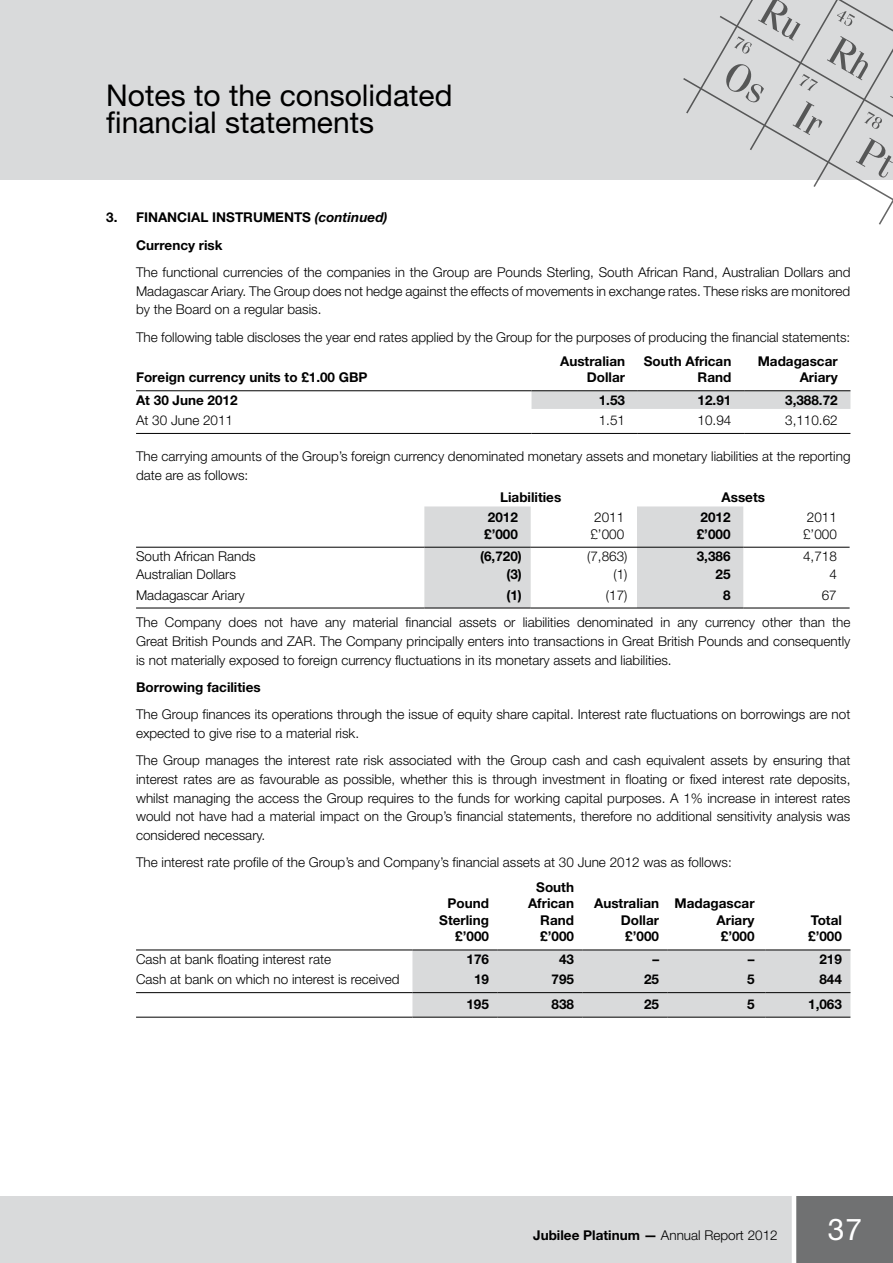
<style>
.page{position:relative;width:893px;height:1263px;background:#fff}
.page>*{position:absolute;margin:0;border:0;box-sizing:border-box;transform-origin:0 0}
.t1{font:30px/27px "Helvetica Neue LT Std";color:#000}
.t2{font:30px "Helvetica Neue LT Std";color:#fff}
.t3{font:300 13.5px/18.8px "Helvetica Neue LT Std";color:#000}
.t4{font:700 13.5px/16.5px "Helvetica Neue LT Std";color:#000;text-align:right}
.s1{font-style:italic}
.s2{font-weight:300}
</style>
<div class="page">
<div style="left:0;top:0;width:893px;height:180px;background:#d9dadb"></div>
<div style="left:0;top:1196px;width:893px;height:67px;background:#d9dadb"></div>
<svg style="left:683px;top:0;width:210px;height:225px"></svg>
<div style="left:794px;top:1196px;width:99px;height:67px;background:#707172"></div>
<hr style="left:792px;top:1190px;width:4px;height:73px;background:#fff">
<div style="left:531px;top:391px;width:319px;height:18px;background:#d9dadb"></div>
<hr style="left:136px;top:390px;width:395px;height:1px;background:#000">
<hr style="left:531px;top:390px;width:107px;height:1px;background:#000">
<hr style="left:638px;top:390px;width:106px;height:1px;background:#000">
<hr style="left:744px;top:390px;width:106px;height:1px;background:#000">
<hr style="left:136px;top:433px;width:395px;height:1px;background:#000">
<hr style="left:531px;top:433px;width:107px;height:1px;background:#000">
<hr style="left:638px;top:433px;width:106px;height:1px;background:#000">
<hr style="left:744px;top:433px;width:106px;height:1px;background:#000">
<svg style="left:424px;top:506px;width:319px;height:102px"></svg>
<hr style="left:136px;top:547px;width:288px;height:1px;background:#000">
<hr style="left:424px;top:547px;width:107px;height:1px;background:#000">
<hr style="left:531px;top:547px;width:106px;height:1px;background:#000">
<hr style="left:637px;top:547px;width:106px;height:1px;background:#000">
<hr style="left:743px;top:547px;width:107px;height:1px;background:#000">
<hr style="left:136px;top:608px;width:288px;height:1px;background:#000">
<hr style="left:424px;top:608px;width:107px;height:1px;background:#000">
<hr style="left:531px;top:608px;width:106px;height:1px;background:#000">
<hr style="left:637px;top:608px;width:106px;height:1px;background:#000">
<hr style="left:743px;top:608px;width:107px;height:1px;background:#000">
<div style="left:412px;top:950px;width:438px;height:67px;background:#d9dadb"></div>
<hr style="left:136px;top:949px;width:276px;height:1px;background:#000">
<hr style="left:412px;top:949px;width:85px;height:1px;background:#000">
<hr style="left:497px;top:949px;width:86px;height:1px;background:#000">
<hr style="left:583px;top:949px;width:85px;height:1px;background:#000">
<hr style="left:668px;top:949px;width:97px;height:1px;background:#000">
<hr style="left:765px;top:949px;width:85px;height:1px;background:#000">
<hr style="left:136px;top:992px;width:276px;height:1px;background:#000">
<hr style="left:412px;top:992px;width:85px;height:1px;background:#000">
<hr style="left:497px;top:992px;width:86px;height:1px;background:#000">
<hr style="left:583px;top:992px;width:85px;height:1px;background:#000">
<hr style="left:668px;top:992px;width:97px;height:1px;background:#000">
<hr style="left:765px;top:992px;width:85px;height:1px;background:#000">
<hr style="left:136px;top:1017px;width:276px;height:1px;background:#000">
<hr style="left:412px;top:1017px;width:85px;height:1px;background:#000">
<hr style="left:497px;top:1017px;width:86px;height:1px;background:#000">
<hr style="left:583px;top:1017px;width:85px;height:1px;background:#000">
<hr style="left:668px;top:1017px;width:97px;height:1px;background:#000">
<hr style="left:765px;top:1017px;width:85px;height:1px;background:#000">
<h1 class="t1" style="left:106px;top:82px;width:348px">Notes to the consolidated financial statements</h1>
<p class="t4" style="left:136px;top:203px;width:253px;line-height:27.3px;text-align:left;text-indent:-30px">3. FINANCIAL INSTRUMENTS <span class="s1">(continued)<br></span>Currency risk</p>
<p class="t3" style="left:136px;top:262px;width:716px;text-align:justify">The functional currencies of the companies in the Group are Pounds Sterling, South African Rand, Australian Dollars and Madagascar Ariary. The Group does not hedge against the effects of movements in exchange rates. These risks are monitored by the Board on a regular basis.</p>
<p class="t3" style="left:136px;top:327px;width:716px">The following table discloses the year end rates applied by the Group for the purposes of producing the financial statements:</p>
<p class="t4" style="left:136px;top:369px;width:233px">Foreign currency units to £1.00 GBP</p>
<p class="t4" style="left:560px;top:353px;width:66px">Australian<br>Dollar</p>
<p class="t4" style="left:644px;top:353px;width:89px">South African<br>Rand</p>
<p class="t4" style="left:758px;top:353px;width:81px">Madagascar<br>Ariary</p>
<p class="t4" style="left:136px;top:391px;width:103px">At 30 June 2012</p>
<p class="t4" style="left:599px;top:391px;width:28px">1.53</p>
<p class="t4" style="left:698px;top:391px;width:35px">12.91</p>
<p class="t4" style="left:785px;top:391px;width:54px">3,388.72</p>
<p class="t3" style="left:136px;top:410px;width:99px">At 30 June 2011</p>
<p class="t3" style="left:599px;top:410px;width:28px">1.51</p>
<p class="t3" style="left:698px;top:410px;width:35px">10.94</p>
<p class="t3" style="left:785px;top:410px;width:54px">3,110.62</p>
<p class="t3" style="left:136px;top:447px;width:716px">The carrying amounts of the Group’s foreign currency denominated monetary assets and monetary liabilities at the reporting date are as follows:</p>
<p class="t4" style="left:500px;top:489px;width:63px">Liabilities</p>
<p class="t4" style="left:722px;top:489px;width:45px">Assets</p>
<p class="t4" style="left:484px;top:509px;width:35px;text-align:left">2012 £’000</p>
<p class="t3" style="left:590px;top:509px;width:35px;line-height:16.2px">2011 £’000</p>
<p class="t4" style="left:697px;top:509px;width:35px;text-align:left">2012 £’000</p>
<p class="t3" style="left:803px;top:509px;width:35px;line-height:16.2px">2011 £’000</p>
<p class="t3" style="left:136px;top:547px;width:121px">South African Rands</p>
<p class="t4" style="left:480px;top:548px;width:43px">(6,720)</p>
<p class="t3" style="left:587px;top:547px;width:42px">(7,863)</p>
<p class="t4" style="left:697px;top:548px;width:35px">3,386</p>
<p class="t3" style="left:803px;top:547px;width:35px">4,718</p>
<p class="t3" style="left:136px;top:565px;width:102px">Australian Dollars</p>
<p class="t4" style="left:506px;top:566px;width:17px">(3)</p>
<p class="t3" style="left:613px;top:565px;width:16px">(1)</p>
<p class="t4" style="left:715px;top:566px;width:17px">25</p>
<p class="t3" style="left:829px;top:565px;width:9px">4</p>
<p class="t3" style="left:136px;top:585px;width:110px">Madagascar Ariary</p>
<p class="t4" style="left:506px;top:586px;width:17px">(1)</p>
<p class="t3" style="left:606px;top:585px;width:23px">(17)</p>
<p class="t4" style="left:723px;top:586px;width:9px">8</p>
<p class="t3" style="left:136px;top:581px;width:716px;line-height:27.6px;text-indent:686px">67<br>The Company does not have any material financial assets or liabilities denominated in any currency other than the</p>
<p class="t3" style="left:136px;top:631px;width:716px">Great British Pounds and ZAR. The Company principally enters into transactions in Great British Pounds and consequently is not materially exposed to foreign currency fluctuations in its monetary assets and liabilities.</p>
<p class="t4" style="left:136px;top:678px;width:126px">Borrowing facilities</p>
<p class="t3" style="left:136px;top:705px;width:716px">The Group finances its operations through the issue of equity share capital. Interest rate fluctuations on borrowings are not expected to give rise to a material risk.</p>
<p class="t3" style="left:136px;top:751px;width:716px;text-align:justify">The Group manages the interest rate risk associated with the Group cash and cash equivalent assets by ensuring that interest rates are as favourable as possible, whether this is through investment in floating or fixed interest rate deposits, whilst managing the access the Group requires to the funds for working capital purposes. A 1% increase in interest rates would not have had a material impact on the Group’s financial statements, therefore no additional sensitivity analysis was considered necessary.</p>
<p class="t3" style="left:136px;top:853px;width:597px">The interest rate profile of the Group’s and Company’s financial assets at 30 June 2012 was as follows:</p>
<p class="t4" style="left:439px;top:895px;width:51px">Pound<br>Sterling £’000</p>
<p class="t4" style="left:528px;top:878px;width:47px">South<br>African<br>Rand £’000</p>
<p class="t4" style="left:594px;top:895px;width:66px">Australian<br>Dollar £’000</p>
<p class="t4" style="left:675px;top:895px;width:81px">Madagascar<br>Ariary<br>£’000</p>
<p class="t4" style="left:808px;top:911px;width:35px;text-align:left">Total £’000</p>
<p class="t3" style="left:136px;top:949px;width:197px">Cash at bank floating interest rate</p>
<p class="t4" style="left:466px;top:950px;width:24px">176</p>
<p class="t4" style="left:559px;top:950px;width:17px">43</p>
<p class="t4" style="left:652px;top:950px;width:8px">–</p>
<p class="t4" style="left:748px;top:950px;width:8px">–</p>
<p class="t4" style="left:819px;top:950px;width:24px">219</p>
<p class="t3" style="left:136px;top:970px;width:265px">Cash at bank on which no interest is received</p>
<p class="t4" style="left:474px;top:971px;width:17px">19</p>
<p class="t4" style="left:551px;top:971px;width:24px">795</p>
<p class="t4" style="left:644px;top:971px;width:17px">25</p>
<p class="t4" style="left:747px;top:971px;width:9px">5</p>
<p class="t4" style="left:819px;top:971px;width:24px">844</p>
<p class="t4" style="left:466px;top:995px;width:24px">195</p>
<p class="t4" style="left:551px;top:995px;width:24px">838</p>
<p class="t4" style="left:644px;top:995px;width:17px">25</p>
<p class="t4" style="left:747px;top:995px;width:9px">5</p>
<p class="t4" style="left:808px;top:995px;width:35px">1,063</p>
<p class="t4" style="left:533px;top:1226px;width:246px">Jubilee Platinum — <span class="s2">Annual Report 2012</span></p>
<h1 class="t2" style="left:828px;top:1211px;width:36px">37</h1>
</div>
